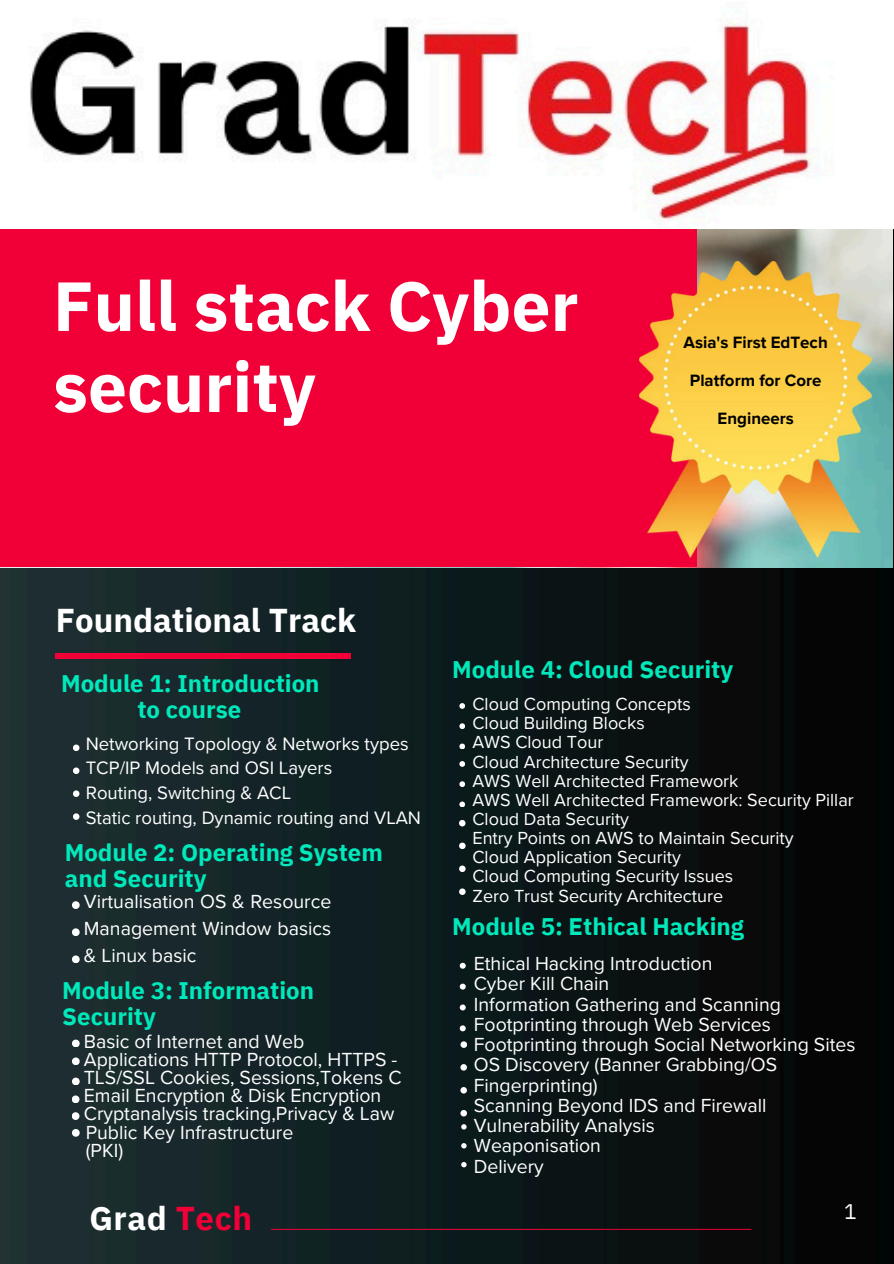
<style>
.page{position:relative;width:894px;height:1264px;background:#fff}
.page>*{position:absolute;margin:0;border:0;box-sizing:border-box;transform-origin:0 0}
.t1{font:700 69.45px/81px "IBM Plex Sans";color:#fff}
.t2{font:700 33px "IBM Plex Sans";color:#fff}
.t3{font:700 24px/25.8px "IBM Plex Sans";color:#00e8bb}
.t4{font:21px "IBM Plex Sans";color:#fff}
.t5{font:19.5px/20.2px "Proxima Nova";color:#fff}
.t6{font:18.45px/24.8px "Proxima Nova";color:#fff}
.t7{font:18px/19.2px "Proxima Nova";color:#fff}
.t8{font:700 16.8px "Proxima Nova";color:#000}
.s1{color:#f00037}
</style>
<div class="page">
<img style="left:0;top:229px;width:893px;height:1034px">
<div style="left:55px;top:653px;width:296px;height:6px;background:#f00037"></div>
<img style="left:0;top:229px;width:892px;height:338px">
<div style="left:0;top:225px;width:696px;height:341px;background:#f00037"></div>
<img style="left:0;top:18px;width:834px;height:210px">
<hr style="left:271px;top:1228px;width:480px;height:1px;background:#f00037">
<img style="left:639px;top:262px;width:232px;height:295px">
<svg style="left:72px;top:901px;width:8px;height:8px"></svg>
<svg style="left:72px;top:928px;width:8px;height:8px"></svg>
<svg style="left:72px;top:955px;width:8px;height:8px"></svg>
<svg style="left:73px;top:744px;width:6px;height:7px"></svg>
<svg style="left:73px;top:767px;width:6px;height:7px"></svg>
<svg style="left:73px;top:790px;width:6px;height:7px"></svg>
<svg style="left:73px;top:813px;width:6px;height:7px"></svg>
<svg style="left:459px;top:842px;width:6px;height:7px"></svg>
<svg style="left:459px;top:865px;width:6px;height:7px"></svg>
<svg style="left:459px;top:888px;width:6px;height:7px"></svg>
<svg style="left:452px;top:696px;width:20px;height:19px"></svg>
<svg style="left:452px;top:715px;width:20px;height:19px"></svg>
<svg style="left:452px;top:734px;width:20px;height:19px"></svg>
<svg style="left:452px;top:753px;width:20px;height:20px"></svg>
<svg style="left:452px;top:773px;width:20px;height:20px"></svg>
<svg style="left:452px;top:793px;width:20px;height:18px"></svg>
<svg style="left:451px;top:811px;width:22px;height:23px"></svg>
<svg style="left:452px;top:955px;width:21px;height:19px"></svg>
<svg style="left:452px;top:974px;width:21px;height:21px"></svg>
<svg style="left:452px;top:995px;width:21px;height:21px"></svg>
<svg style="left:452px;top:1016px;width:21px;height:17px"></svg>
<svg style="left:452px;top:1033px;width:22px;height:22px"></svg>
<svg style="left:460px;top:1064px;width:7px;height:6px"></svg>
<svg style="left:460px;top:1086px;width:7px;height:7px"></svg>
<svg style="left:460px;top:1109px;width:7px;height:7px"></svg>
<svg style="left:461px;top:1124px;width:5px;height:5px"></svg>
<svg style="left:461px;top:1143px;width:5px;height:5px"></svg>
<svg style="left:461px;top:1161px;width:5px;height:6px"></svg>
<svg style="left:72px;top:1039px;width:8px;height:8px"></svg>
<svg style="left:72px;top:1057px;width:8px;height:8px"></svg>
<svg style="left:72px;top:1077px;width:8px;height:8px"></svg>
<svg style="left:72px;top:1095px;width:7px;height:8px"></svg>
<svg style="left:72px;top:1112px;width:7px;height:7px"></svg>
<svg style="left:72px;top:1128px;width:8px;height:8px"></svg>
<h4 class="t1" style="left:53px;top:264px;width:527px">Full stack Cyber security</h4>
<p class="t2" style="left:56px;top:598px;width:302px">Foundational Track</p>
<h3 class="t8" style="left:683px;top:332px;width:146px">Asia's First EdTech</h3>
<h3 class="t8" style="left:689px;top:370px;width:133px">Platform for Core</h3>
<h3 class="t8" style="left:717px;top:408px;width:78px">Engineers</h3>
<h3 class="t3" style="left:61px;top:670px;width:260px">Module 1: Introduction</h3>
<h4 class="t3" style="left:137px;top:696px;width:105px">to course</h4>
<h2 class="t6" style="left:86px;top:731px;width:337px">Networking Topology &amp; Networks types TCP/IP Models and OSI Layers<br>Routing, Switching &amp; ACL<br>Static routing, Dynamic routing and VLAN</h2>
<h3 class="t3" style="left:65px;top:839px;width:319px">Module 2: Operating System and Security</h3>
<h4 class="t5" style="left:84px;top:888px;width:249px;line-height:27px;text-align:justify">Virtualisation OS &amp; Resource Management Window basics &amp; Linux basic</h4>
<h3 class="t3" style="left:62px;top:977px;width:253px">Module 3: Information<br>Security</h3>
<p class="t5" style="left:84px;top:1032px;width:319px;line-height:18px">Basic of Internet and Web Applications HTTP Protocol, HTTPS - TLS/SSL Cookies, Sessions,Tokens C Email Encryption &amp; Disk Encryption Cryptanalysis tracking,Privacy &amp; Law</p>
<h3 class="t5" style="left:86px;top:1123px;width:209px;line-height:18px">Public Key Infrastructure (PKI)</h3>
<h1 class="t2" style="left:89px;top:1195px;width:164px">Grad <span class="s1">Tech</span></h1>
<h4 class="t3" style="left:452px;top:656px;width:282px">Module 4: Cloud Security</h4>
<h4 class="t7" style="left:472px;top:695px;width:383px">Cloud Computing Concepts<br>Cloud Building Blocks<br>AWS Cloud Tour<br>Cloud Architecture Security<br>AWS Well Architected Framework<br>AWS Well Architected Framework: Security Pillar<br>Cloud Data Security<br>Entry Points on AWS to Maintain Security<br>Cloud Application Security<br>Cloud Computing Security Issues<br>Zero Trust Security Architecture</h4>
<h3 class="t3" style="left:452px;top:912px;width:293px">Module 5: Ethical Hacking</h3>
<p class="t5" style="left:473px;top:953px;width:383px">Ethical Hacking Introduction<br>Cyber Kill Chain<br>Information Gathering and Scanning<br>Footprinting through Web Services<br>Footprinting through Social Networking Sites<br>OS Discovery (Banner Grabbing/OS<br>Fingerprinting)<br>Scanning Beyond IDS and Firewall<br>Vulnerability Analysis<br>Weaponisation<br>Delivery</p>
<h4 class="t4" style="left:843px;top:1197px;width:14px">1</h4>
</div>
